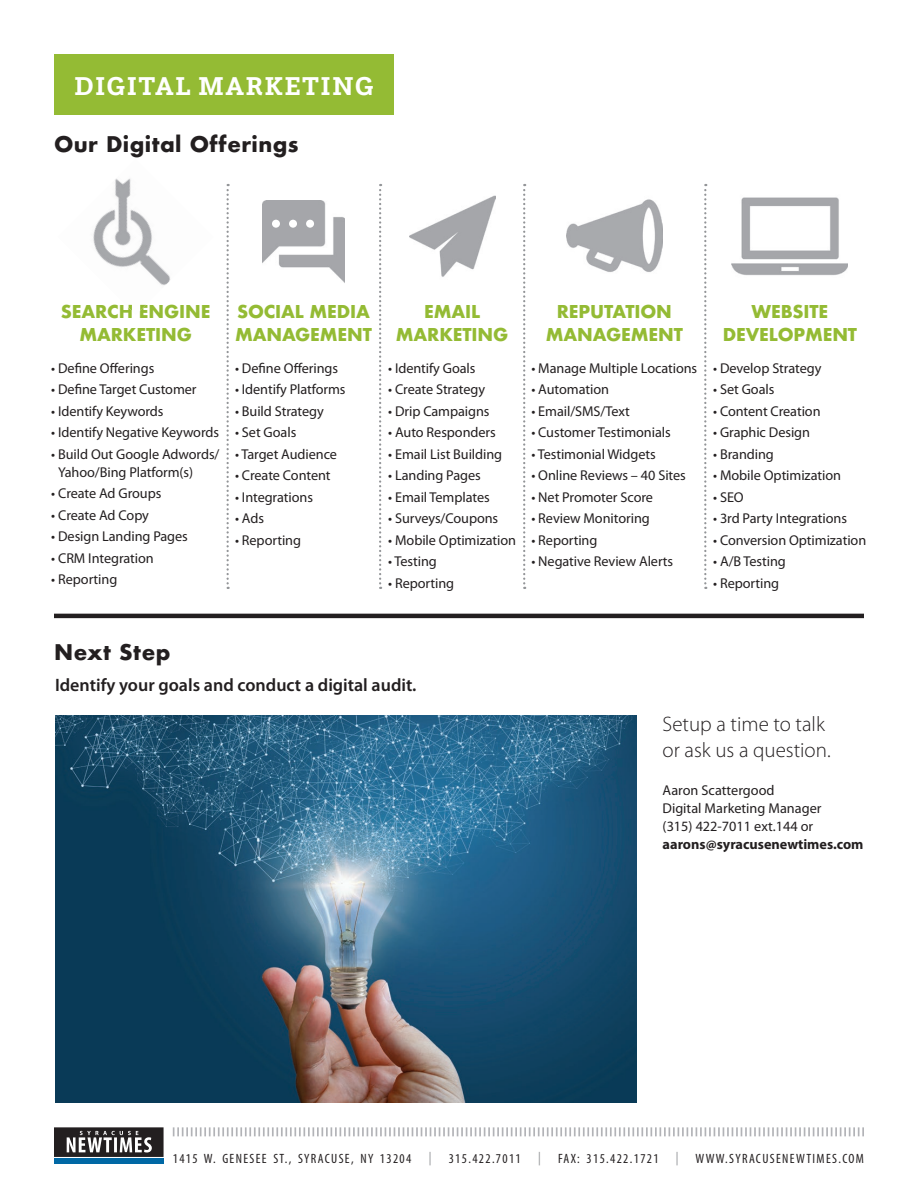
<style>
.page{position:relative;width:918px;height:1188px;background:#fff}
.page>*{position:absolute;margin:0;border:0;box-sizing:border-box;transform-origin:0 0}
.t1{font:700 27px "Questa Slab";letter-spacing:.05em;color:#fff}
.t2{font:300 21px/25.5px "Myriad Pro";color:#231f20}
.t3{font:700 21px "Futura";letter-spacing:.02em;color:#231f20}
.t4{font:600 18px "Myriad Pro";color:#231f20}
.t5{font:700 17.25px/23.2px "Futura";letter-spacing:-.01em;color:#94bb34;text-align:center}
.t6{font:14.25px/18px "Myriad Pro";letter-spacing:-.005em;color:#231f20}
.t7{font:700 14.25px "Myriad Pro";color:#231f20}
.t8{font:condensed 13.5px "Myriad Pro";letter-spacing:.1em;color:#231f20}
.t9{font:condensed 13.5px "Myriad Pro";color:#939598}
.s1{color:#939598}
</style>
<div class="page">
<svg style="left:173px;top:1127px;width:691px;height:9px"></svg>
<svg style="left:54px;top:1127px;width:110px;height:30px;background:#565354"></svg>
<div style="left:54px;top:1158px;width:110px;height:5px;background:#0068a5"></div>
<img style="left:55px;top:716px;width:581px;height:387px">
<div style="left:54px;top:54px;width:340px;height:61px;background:#94bb34"></div>
<svg style="left:227px;top:184px;width:2px;height:405px"></svg>
<svg style="left:379px;top:184px;width:2px;height:405px"></svg>
<svg style="left:523px;top:184px;width:2px;height:405px"></svg>
<svg style="left:704px;top:184px;width:2px;height:405px"></svg>
<img style="left:262px;top:201px;width:83px;height:82px">
<div style="left:272px;top:220px;width:8px;height:8px;background:#fff;border-radius:50%"></div>
<div style="left:289px;top:220px;width:8px;height:8px;background:#fff;border-radius:50%"></div>
<div style="left:306px;top:220px;width:8px;height:8px;background:#fff;border-radius:50%"></div>
<img style="left:409px;top:195px;width:86px;height:82px">
<img style="left:566px;top:199px;width:97px;height:73px">
<img style="left:732px;top:197px;width:116px;height:79px">
<img style="left:93px;top:178px;width:78px;height:107px">
<img style="left:128px;top:304px;width:18px;height:7px">
<hr style="left:54px;top:614px;width:810px;height:4px;background:#231f20">
<h1 class="t1" style="left:74px;top:68px;width:301px">DIGITAL MARKETING</h1>
<h2 class="t3" style="left:54px;top:129px;width:246px">Our Digital Offerings</h2>
<p class="t5" style="left:61px;top:300px;width:151px">SEARCH ENGINE<br>MARKETING</p>
<p class="t6" style="left:51px;top:359px;width:105px">• Define Offerings</p>
<p class="t6" style="left:51px;top:380px;width:147px">• Define Target Customer</p>
<p class="t6" style="left:51px;top:402px;width:114px">• Identify Keywords</p>
<p class="t6" style="left:51px;top:423px;width:169px">• Identify Negative Keywords</p>
<p class="t6" style="left:58px;top:445px;width:163px;text-indent:-7px">• Build Out Google Adwords/<br>Yahoo/Bing Platform(s)</p>
<p class="t6" style="left:51px;top:484px;width:112px">• Create Ad Groups</p>
<p class="t6" style="left:51px;top:506px;width:99px">• Create Ad Copy</p>
<p class="t6" style="left:51px;top:527px;width:138px">• Design Landing Pages</p>
<p class="t6" style="left:51px;top:549px;width:104px">• CRM Integration</p>
<p class="t6" style="left:51px;top:570px;width:68px">• Reporting</p>
<p class="t5" style="left:235px;top:300px;width:138px;text-align:left">SOCIAL MEDIA<br>MANAGEMENT</p>
<p class="t6" style="left:235px;top:359px;width:105px">• Define Offerings</p>
<p class="t6" style="left:235px;top:380px;width:112px">• Identify Platforms</p>
<p class="t6" style="left:235px;top:402px;width:90px">• Build Strategy</p>
<p class="t6" style="left:235px;top:423px;width:63px">• Set Goals</p>
<p class="t6" style="left:235px;top:445px;width:104px">• Target Audience</p>
<p class="t6" style="left:235px;top:466px;width:97px">• Create Content</p>
<p class="t6" style="left:235px;top:488px;width:79px">• Integrations</p>
<p class="t6" style="left:235px;top:509px;width:30px">• Ads</p>
<p class="t6" style="left:235px;top:531px;width:68px">• Reporting</p>
<p class="t5" style="left:396px;top:300px;width:114px">EMAIL<br>MARKETING</p>
<p class="t6" style="left:388px;top:359px;width:89px">• Identify Goals</p>
<p class="t6" style="left:388px;top:380px;width:98px">• Create Strategy</p>
<p class="t6" style="left:388px;top:402px;width:103px">• Drip Campaigns</p>
<p class="t6" style="left:388px;top:423px;width:109px">• Auto Responders</p>
<p class="t6" style="left:388px;top:445px;width:116px">• Email List Building</p>
<p class="t6" style="left:388px;top:466px;width:94px">• Landing Pages</p>
<p class="t6" style="left:388px;top:488px;width:103px">• Email Templates</p>
<p class="t6" style="left:388px;top:509px;width:112px">• Surveys/Coupons</p>
<p class="t6" style="left:388px;top:531px;width:129px">• Mobile Optimization</p>
<p class="t6" style="left:388px;top:552px;width:50px">• Testing</p>
<p class="t6" style="left:388px;top:574px;width:68px">• Reporting</p>
<p class="t5" style="left:546px;top:300px;width:138px">REPUTATION<br>MANAGEMENT</p>
<p class="t6" style="left:531px;top:359px;width:167px">• Manage Multiple Locations</p>
<p class="t6" style="left:531px;top:380px;width:79px">• Automation</p>
<p class="t6" style="left:531px;top:402px;width:100px">• Email/SMS/Text</p>
<p class="t6" style="left:531px;top:423px;width:141px">• Customer Testimonials</p>
<p class="t6" style="left:531px;top:445px;width:126px">• Testimonial Widgets</p>
<p class="t6" style="left:531px;top:466px;width:156px">• Online Reviews – 40 Sites</p>
<p class="t6" style="left:531px;top:488px;width:123px">• Net Promoter Score</p>
<p class="t6" style="left:531px;top:509px;width:120px">• Review Monitoring</p>
<p class="t6" style="left:531px;top:531px;width:68px">• Reporting</p>
<p class="t6" style="left:531px;top:552px;width:143px">• Negative Review Alerts</p>
<p class="t5" style="left:723px;top:300px;width:136px">WEBSITE<br>DEVELOPMENT</p>
<p class="t6" style="left:713px;top:359px;width:110px">• Develop Strategy</p>
<p class="t6" style="left:713px;top:380px;width:63px">• Set Goals</p>
<p class="t6" style="left:713px;top:402px;width:109px">• Content Creation</p>
<p class="t6" style="left:713px;top:423px;width:98px">• Graphic Design</p>
<p class="t6" style="left:713px;top:445px;width:62px">• Branding</p>
<p class="t6" style="left:713px;top:466px;width:129px">• Mobile Optimization</p>
<p class="t6" style="left:713px;top:488px;width:32px">• SEO</p>
<p class="t6" style="left:713px;top:509px;width:135px">• 3rd Party Integrations</p>
<p class="t6" style="left:713px;top:531px;width:155px">• Conversion Optimization</p>
<p class="t6" style="left:713px;top:552px;width:74px">• A/B Testing</p>
<p class="t6" style="left:713px;top:574px;width:68px">• Reporting</p>
<h2 class="t3" style="left:54px;top:637px;width:118px">Next Step</h2>
<p class="t4" style="left:55px;top:673px;width:363px">Identify your goals and conduct a digital audit.</p>
<h2 class="t2" style="left:663px;top:711px;width:170px">Setup a time to talk or ask us a question.</h2>
<p class="t6" style="left:663px;top:781px;width:160px">Aaron Scattergood<br>Digital Marketing Manager (315) 422-7011 ext.144 or</p>
<p class="t7" style="left:663px;top:835px;width:202px">aarons@syracusenewtimes.com</p>
<p class="t8" style="left:173px;top:1150px;width:240px">1415 W. GENESEE ST., SYRACUSE, NY 13204</p>
<p class="t9" style="left:429px;top:1149px;width:4px">|</p>
<p class="t8" style="left:449px;top:1150px;width:74px">315.422.7011</p>
<p class="t9" style="left:538px;top:1149px;width:4px">|</p>
<p class="t8" style="left:558px;top:1150px;width:102px">FAX: 315.422.1721</p>
<p class="t8" style="left:676px;top:1150px;width:189px"><span class="s1">|</span> WWW.SYRACUSENEWTIMES.COM</p>
</div>
